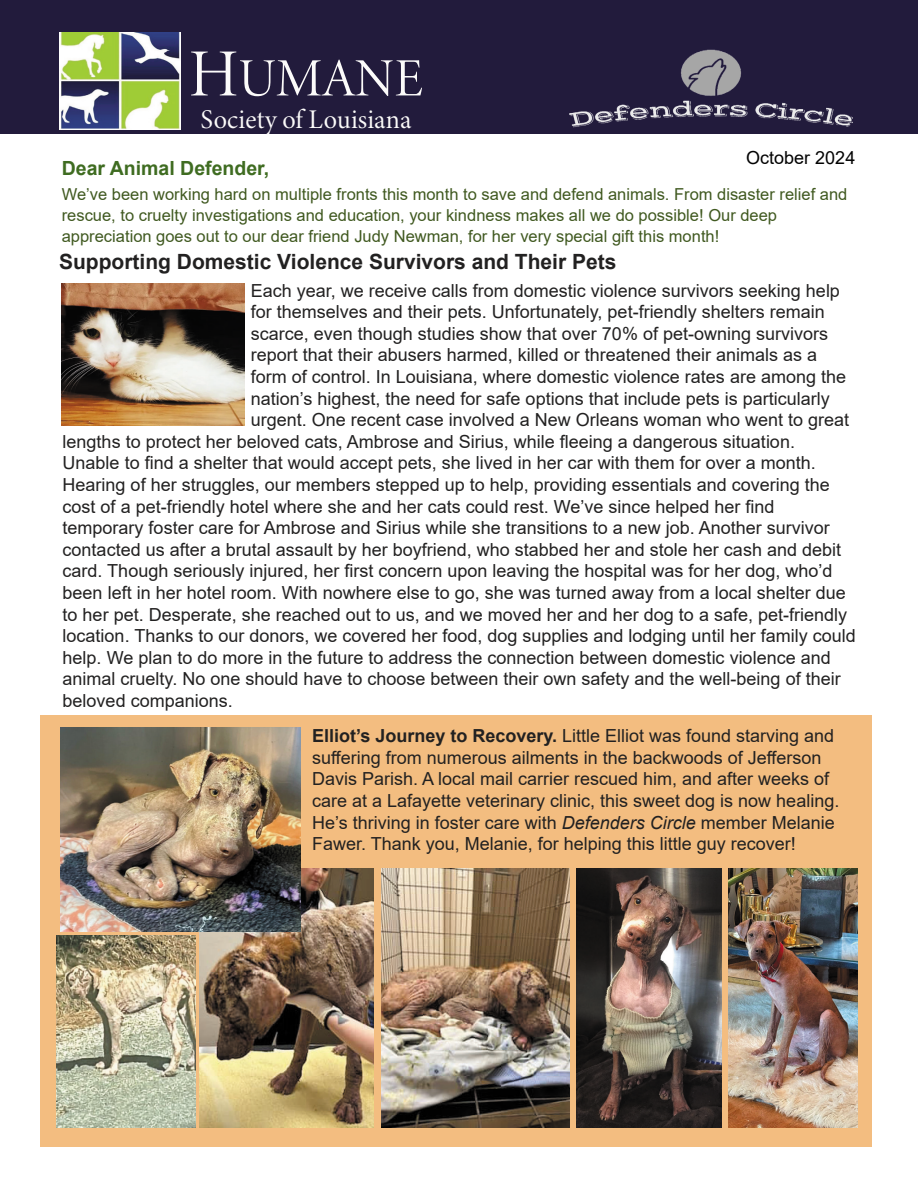
<style>
.page{position:relative;width:918px;height:1188px;background:#fff}
.page>*{position:absolute;margin:0;border:0;box-sizing:border-box;transform-origin:0 0}
.t1{font:54px "Minion Variable Concept";letter-spacing:.015em;color:#fcfbfa}
.t2{font:27px "Minion Variable Concept";color:#fcfbfa}
.t3{font:700 21px "Arial";color:#222121}
.t4{font:700 19.5px "Arial";color:#3f6c21}
.t5{font:18px/21.6px "Arial";color:#222121}
.t6{font:18px "Arial";color:#030303}
.t7{font:16.5px/21px "Arial";color:#405920}
.s1{font-size:67.5px}
.s2{font-weight:700}
.s3{font-style:italic}
</style>
<div class="page">
<div style="left:40px;top:716px;width:832px;height:431px;background:#f3bd80"></div>
<div style="left:0;top:0;width:918px;height:134px;background:#221b3c"></div>
<img style="left:59px;top:32px;width:122px;height:98px">
<img style="left:569px;top:49px;width:284px;height:79px">
<img style="left:200px;top:868px;width:174px;height:259px">
<img style="left:61px;top:728px;width:240px;height:203px">
<img style="left:56px;top:935px;width:140px;height:192px">
<img style="left:381px;top:868px;width:188px;height:259px">
<img style="left:577px;top:868px;width:144px;height:259px">
<img style="left:729px;top:868px;width:128px;height:259px">
<img style="left:62px;top:284px;width:182px;height:142px">
<p class="t1" style="left:189px;top:40px;width:236px"><span class="s1">H</span>UMANE</p>
<p class="t2" style="left:201px;top:100px;width:213px">Society of Louisiana</p>
<p class="t4" style="left:62px;top:155px;width:209px">Dear Animal Defender,</p>
<p class="t6" style="left:746px;top:146px;width:111px">October 2024</p>
<p class="t7" style="left:62px;top:183px;width:787px">We’ve been working hard on multiple fronts this month to save and defend animals. From disaster relief and rescue, to cruelty investigations and education, your kindness makes all we do possible! Our deep</p>
<p class="t7" style="left:62px;top:225px;width:659px">appreciation goes out to our dear friend Judy Newman, for her very special gift this month!</p>
<p class="t3" style="left:59px;top:247px;width:559px">Supporting Domestic Violence Survivors and Their Pets</p>
<p class="t5" style="left:251px;top:279px;width:591px">Each year, we receive calls from domestic violence survivors seeking help for themselves and their pets. Unfortunately, pet-friendly shelters remain scarce, even though studies show that over 70% of pet-owning survivors</p>
<p class="t5" style="left:251px;top:344px;width:568px">report that their abusers harmed, killed or threatened their animals as a</p>
<p class="t5" style="left:251px;top:366px;width:597px">form of control. In Louisiana, where domestic violence rates are among the</p>
<p class="t5" style="left:251px;top:387px;width:580px">nation’s highest, the need for safe options that include pets is particularly</p>
<p class="t5" style="left:251px;top:409px;width:600px">urgent. One recent case involved a New Orleans woman who went to great</p>
<p class="t5" style="left:63px;top:431px;width:734px">lengths to protect her beloved cats, Ambrose and Sirius, while fleeing a dangerous situation.</p>
<p class="t5" style="left:63px;top:452px;width:769px">Unable to find a shelter that would accept pets, she lived in her car with them for over a month.<br>Hearing of her struggles, our members stepped up to help, providing essentials and covering the cost of a pet-friendly hotel where she and her cats could rest. We’ve since helped her find</p>
<p class="t5" style="left:63px;top:517px;width:795px">temporary foster care for Ambrose and Sirius while she transitions to a new job. Another survivor contacted us after a brutal assault by her boyfriend, who stabbed her and stole her cash and debit card. Though seriously injured, her first concern upon leaving the hospital was for her dog, who’d been left in her hotel room. With nowhere else to go, she was turned away from a local shelter due to her pet. Desperate, she reached out to us, and we moved her and her dog to a safe, pet-friendly location. Thanks to our donors, we covered her food, dog supplies and lodging until her family could help. We plan to do more in the future to address the connection between domestic violence and animal cruelty. No one should have to choose between their own safety and the well-being of their beloved companions.</p>
<p class="t5" style="left:312px;top:725px;width:524px"><span class="s2">Elliot’s Journey to Recovery.</span> Little Elliot was found starving and suffering from numerous ailments in the backwoods of Jefferson</p>
<p class="t5" style="left:312px;top:768px;width:529px">Davis Parish. A local mail carrier rescued him, and after weeks of care at a Lafayette veterinary clinic, this sweet dog is now healing.<br>He’s thriving in foster care with <span class="s3">Defenders Circle</span> member Melanie Fawer. Thank you, Melanie, for helping this little guy recover!</p>
</div>
